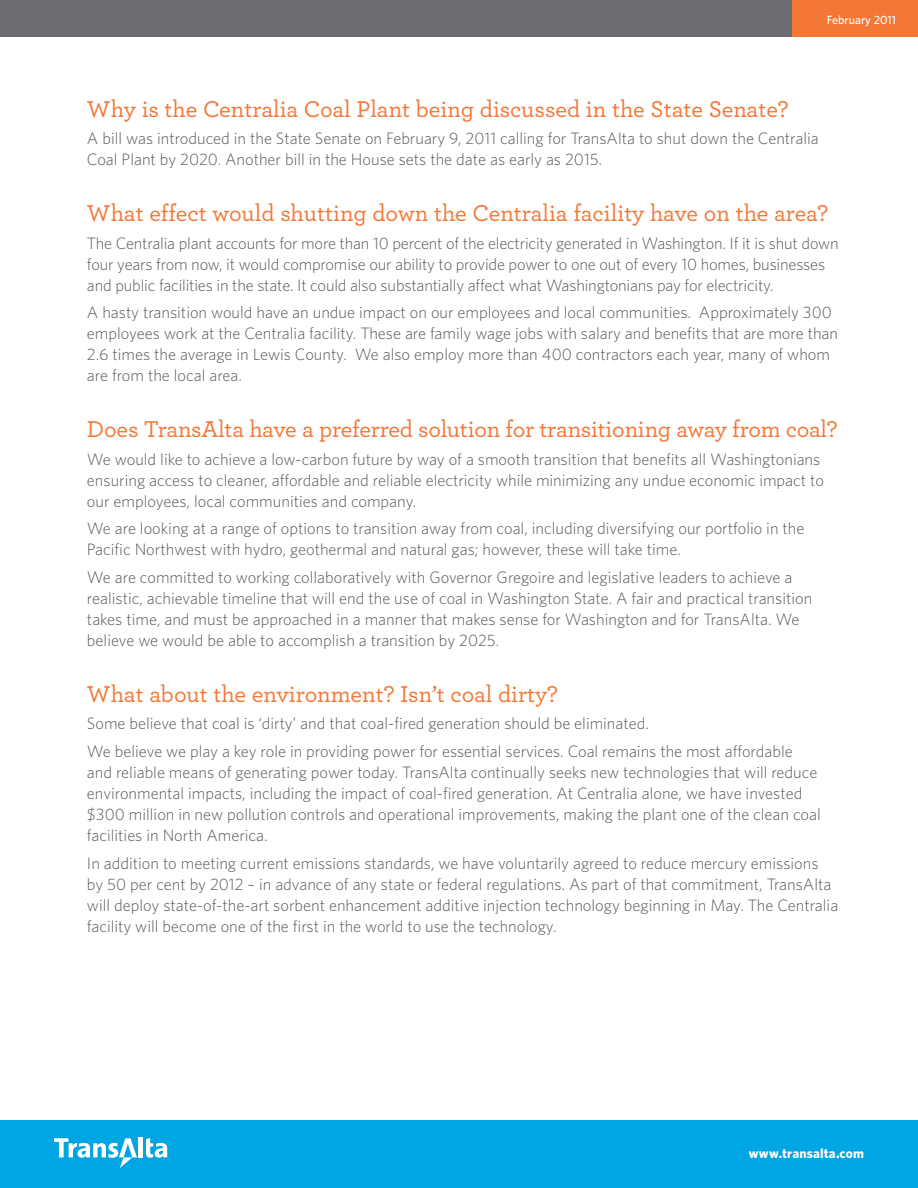
<style>
.page{position:relative;width:918px;height:1188px;background:#fff}
.page>*{position:absolute;margin:0;border:0;box-sizing:border-box;transform-origin:0 0}
.Body{font:500 24px "Archer";letter-spacing:-.01em;color:#f37736}
.Body-2{font:300 16.5px/21px "Whitney";color:#57585a}
.t1{font:700 13.5px "Whitney";letter-spacing:.01em;color:#fff}
.t2{font:500 12px "Whitney";color:#fff}
</style>
<div class="page">
<div style="left:0;top:1121px;width:918px;height:67px;background:#00a5e3"></div>
<div style="left:138px;top:1137px;width:5px;height:20px;background:#fff"></div>
<svg style="left:54px;top:1138px;width:83px;height:30px"></svg>
<svg style="left:146px;top:1138px;width:21px;height:20px"></svg>
<div style="left:0;top:0;width:796px;height:36px;background:#6c6d70"></div>
<div style="left:793px;top:0;width:125px;height:36px;background:#f37736"></div>
<p class="t2" style="left:827px;top:13px;width:71px">February 2011</p>
<p class="Body" style="left:87px;top:94px;width:703px">Why is the Centralia Coal Plant being discussed in the State Senate?</p>
<p class="Body-2" style="left:87px;top:128px;width:733px">A bill was introduced in the State Senate on February 9, 2011 calling for TransAlta to shut down the Centralia<br>Coal Plant by 2020. Another bill in the House sets the date as early as 2015.</p>
<p class="Body" style="left:87px;top:198px;width:743px">What effect would shutting down the Centralia facility have on the area?</p>
<p class="Body-2" style="left:87px;top:232px;width:753px">The Centralia plant accounts for more than 10 percent of the electricity generated in Washington. If it is shut down four years from now, it would compromise our ability to provide power to one out of every 10 homes, businesses and public facilities in the state. It could also substantially affect what Washingtonians pay for electricity.</p>
<p class="Body-2" style="left:87px;top:302px;width:753px">A hasty transition would have an undue impact on our employees and local communities. Approximately 300 employees work at the Centralia facility. These are family wage jobs with salary and benefits that are more than 2.6 times the average in Lewis County. We also employ more than 400 contractors each year, many of whom are from the local area.</p>
<p class="Body" style="left:87px;top:414px;width:752px">Does TransAlta have a preferred solution for transitioning away from coal?</p>
<p class="Body-2" style="left:87px;top:448px;width:739px">We would like to achieve a low-carbon future by way of a smooth transition that benefits all Washingtonians ensuring access to cleaner, affordable and reliable electricity while minimizing any undue economic impact to our employees, local communities and company.</p>
<p class="Body-2" style="left:87px;top:518px;width:719px">We are looking at a range of options to transition away from coal, including diversifying our portfolio in the<br>Pacific Northwest with hydro, geothermal and natural gas; however, these will take time.</p>
<p class="Body-2" style="left:87px;top:567px;width:727px">We are committed to working collaboratively with Governor Gregoire and legislative leaders to achieve a realistic, achievable timeline that will end the use of coal in Washington State. A fair and practical transition takes time, and must be approached in a manner that makes sense for Washington and for TransAlta. We believe we would be able to accomplish a transition by 2025.</p>
<p class="Body" style="left:87px;top:679px;width:473px">What about the environment? Isn’t coal dirty?</p>
<p class="Body-2" style="left:87px;top:713px;width:563px">Some believe that coal is ‘dirty’ and that coal-fired generation should be eliminated.</p>
<p class="Body-2" style="left:87px;top:741px;width:735px">We believe we play a key role in providing power for essential services. Coal remains the most affordable and reliable means of generating power today. TransAlta continually seeks new technologies that will reduce environmental impacts, including the impact of coal-fired generation. At Centralia alone, we have invested $300 million in new pollution controls and operational improvements, making the plant one of the clean coal facilities in North America.</p>
<p class="Body-2" style="left:87px;top:853px;width:753px">In addition to meeting current emissions standards, we have voluntarily agreed to reduce mercury emissions by 50 per cent by 2012 – in advance of any state or federal regulations. As part of that commitment, TransAlta will deploy state-of-the-art sorbent enhancement additive injection technology beginning in May. The Centralia facility will become one of the first in the world to use the technology.</p>
<p class="t1" style="left:749px;top:1145px;width:117px">www.transalta.com</p>
</div>
